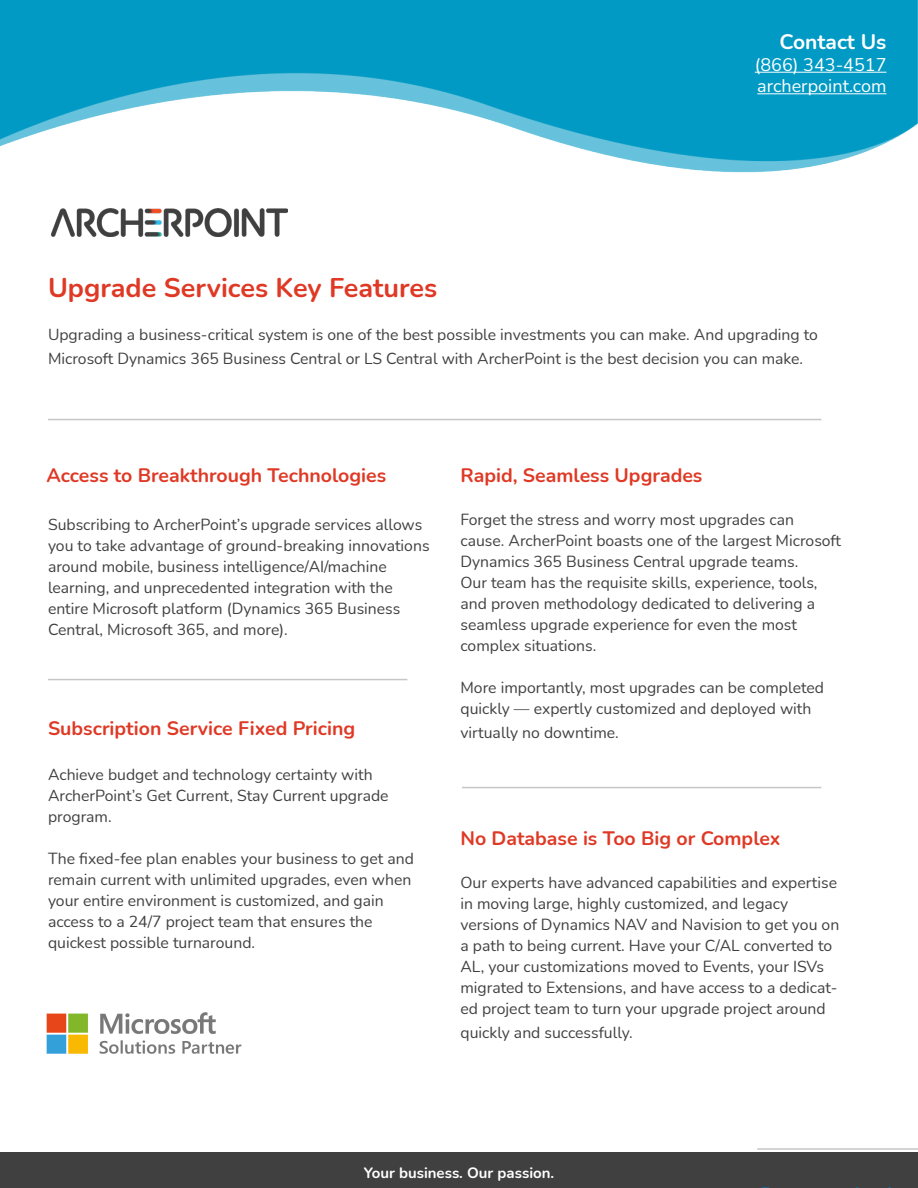
<style>
.page{position:relative;width:918px;height:1188px;background:#fff}
.page>*{position:absolute;margin:0;border:0;box-sizing:border-box;transform-origin:0 0}
.t1{font:700 27px "Nunito";color:#df3925}
.t2{font:700 21px "Nunito";color:#fff}
.t3{font:700 19.5px "Nunito";color:#df3925}
.t4{font:18px "Nunito";color:#fff}
.t5{font:15.75px/21px "Nunito";color:#404041}
.t6{font:700 15px "Nunito";color:#fff}
</style>
<div class="page">
<img style="left:0;top:0;width:918px;height:173px">
<img style="left:51px;top:209px;width:236px;height:27px">
<div style="left:0;top:1153px;width:918px;height:35px;background:#404041"></div>
<hr style="left:755px;top:72px;width:131px;height:1px;background:#fff">
<hr style="left:757px;top:93px;width:129px;height:1px;background:#fff">
<hr style="left:48px;top:419px;width:773px;height:1px;background:#c6c6c5">
<hr style="left:48px;top:679px;width:359px;height:1px;background:#c6c6c5">
<hr style="left:757px;top:1148px;width:161px;height:2px;background:#c6c6c5">
<hr style="left:462px;top:787px;width:359px;height:1px;background:#c6c6c5">
<img style="left:46px;top:1012px;width:196px;height:42px">
<p class="t1" style="left:48px;top:269px;width:391px">Upgrade Services Key Features</p>
<p class="t2" style="left:780px;top:27px;width:108px">Contact Us</p>
<p class="t4" style="left:755px;top:52px;width:133px">(866) 343-4517</p>
<p class="t4" style="left:757px;top:73px;width:131px">archerpoint.com</p>
<p class="t5" style="left:48px;top:323px;width:772px">Upgrading a business-critical system is one of the best possible investments you can make. And upgrading to</p>
<p class="t5" style="left:48px;top:347px;width:757px">Microsoft Dynamics 365 Business Central or LS Central with ArcherPoint is the best decision you can make.</p>
<p class="t3" style="left:46px;top:462px;width:341px">Access to Breakthrough Technologies</p>
<p class="t5" style="left:48px;top:513px;width:383px">Subscribing to ArcherPoint’s upgrade services allows you to take advantage of ground-breaking innovations around mobile, business intelligence/AI/machine</p>
<p class="t5" style="left:48px;top:576px;width:354px">learning, and unprecedented integration with the entire Microsoft platform (Dynamics 365 Business<br>Central, Microsoft 365, and more).</p>
<p class="t3" style="left:48px;top:714px;width:309px">Subscription Service Fixed Pricing</p>
<p class="t5" style="left:48px;top:763px;width:326px">Achieve budget and technology certainty with</p>
<p class="t5" style="left:48px;top:784px;width:342px">ArcherPoint’s Get Current, Stay Current upgrade</p>
<p class="t5" style="left:48px;top:805px;width:65px">program.</p>
<p class="t5" style="left:48px;top:847px;width:367px">The fixed-fee plan enables your business to get and remain current with unlimited upgrades, even when your entire environment is customized, and gain</p>
<p class="t5" style="left:48px;top:910px;width:326px">access to a 24/7 project team that ensures the</p>
<p class="t5" style="left:48px;top:932px;width:209px">quickest possible turnaround.</p>
<p class="t3" style="left:460px;top:462px;width:243px">Rapid, Seamless Upgrades</p>
<p class="t5" style="left:460px;top:508px;width:335px">Forget the stress and worry most upgrades can</p>
<p class="t5" style="left:460px;top:529px;width:382px">cause. ArcherPoint boasts one of the largest Microsoft<br>Dynamics 365 Business Central upgrade teams.</p>
<p class="t5" style="left:460px;top:571px;width:359px">Our team has the requisite skills, experience, tools,</p>
<p class="t5" style="left:460px;top:592px;width:356px">and proven methodology dedicated to delivering a seamless upgrade experience for even the most</p>
<p class="t5" style="left:460px;top:634px;width:137px">complex situations.</p>
<p class="t5" style="left:460px;top:676px;width:365px">More importantly, most upgrades can be completed quickly — expertly customized and deployed with</p>
<p class="t5" style="left:460px;top:721px;width:160px">virtually no downtime.</p>
<p class="t3" style="left:460px;top:824px;width:322px">No Database is Too Big or Complex</p>
<p class="t5" style="left:460px;top:871px;width:378px">Our experts have advanced capabilities and expertise in moving large, highly customized, and legacy</p>
<p class="t5" style="left:460px;top:913px;width:380px">versions of Dynamics NAV and Navision to get you on a path to being current. Have your C/AL converted to AL, your customizations moved to Events, your ISVs migrated to Extensions, and have access to a dedicat&shy;ed project team to turn your upgrade project around</p>
<p class="t5" style="left:460px;top:1021px;width:174px">quickly and successfully.</p>
<p class="t6" style="left:364px;top:1162px;width:192px">Your business. Our passion.</p>
</div>
